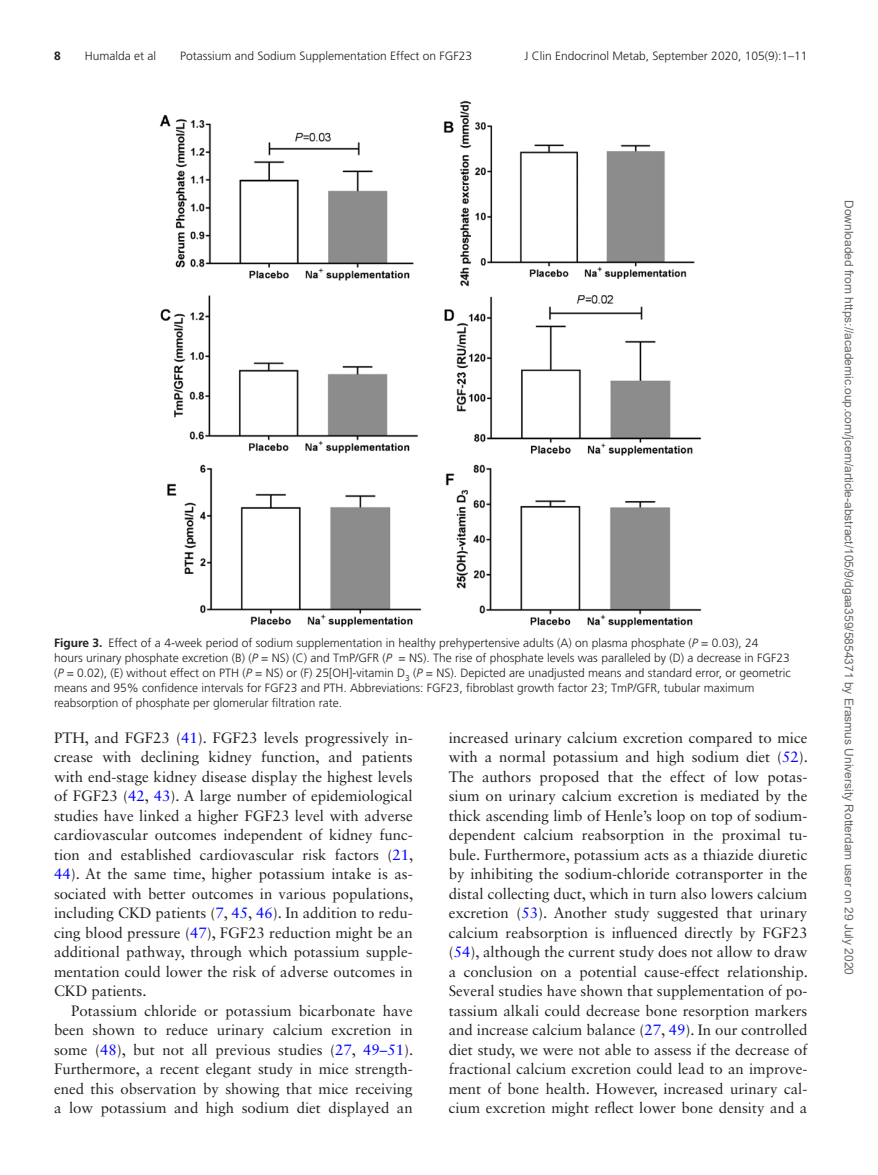
<style>
.page{position:relative;width:878px;height:1175px;background:#fff}
.page>*{position:absolute;margin:0;border:0;box-sizing:border-box;transform-origin:0 0}
.t1{font:15px/19.5px "Sabon LT Std";color:#231f20;text-align:justify}
.t2{font:300 12px/15px "Frutiger LT Std";color:#231f20}
.t3{font:12px "Arial";color:#666}
.t4{font:700 12px "Frutiger LT Std";color:#231f20}
.s1{font-weight:700}
.s2{font-style:italic}
.s3{color:#00f}
</style>
<div class="page">
<img style="left:159px;top:100px;width:543px;height:528px">
<p class="t4" style="left:54px;top:49px;width:8px">8</p>
<p class="t2" style="left:85px;top:48px;width:73px">Humalda et al</p>
<p class="t2" style="left:180px;top:48px;width:293px">Potassium and Sodium Supplementation Effect on FGF23</p>
<p class="t2" style="left:524px;top:48px;width:284px">J Clin Endocrinol Metab, September 2020, 105(9):1–11</p>
<p class="t2" style="left:54px;top:636px;width:738px"><span class="s1">Figure 3.</span> Effect of a 4-week period of sodium supplementation in healthy prehypertensive adults (A) on plasma phosphate (<span class="s2">P</span> = 0.03), 24<br>hours urinary phosphate excretion (B) (<span class="s2">P</span> = NS) (C) and TmP/GFR (<span class="s2">P</span> = NS). The rise of phosphate levels was paralleled by (D) a decrease in FGF23 (<span class="s2">P</span> = 0.02), (E) without effect on PTH (<span class="s2">P</span> = NS) or (F) 25[OH]-vitamin D<sub>3</sub> (<span class="s2">P</span> = NS). Depicted are unadjusted means and standard error, or geometric means and 95% confidence intervals for FGF23 and PTH. Abbreviations: FGF23, fibroblast growth factor 23; TmP/GFR, tubular maximum reabsorption of phosphate per glomerular filtration rate.</p>
<p class="t1" style="left:54px;top:727px;width:361px">PTH, and FGF23 (<span class="s3">41</span>). FGF23 levels progressively in&shy;crease with declining kidney function, and patients with end-stage kidney disease display the highest levels of FGF23 (<span class="s3">42</span>, <span class="s3">43</span>). A large number of epidemiological studies have linked a higher FGF23 level with adverse cardiovascular outcomes independent of kidney func&shy;tion and established cardiovascular risk factors (<span class="s3">21</span>, <span class="s3">44</span>). At the same time, higher potassium intake is as&shy;sociated with better outcomes in various populations, including CKD patients (<span class="s3">7</span>, <span class="s3">45</span>, <span class="s3">46</span>). In addition to redu&shy;cing blood pressure (<span class="s3">47</span>), FGF23 reduction might be an additional pathway, through which potassium supple&shy;mentation could lower the risk of adverse outcomes in CKD patients.</p>
<p class="t1" style="left:54px;top:1000px;width:361px;text-indent:17px">Potassium chloride or potassium bicarbonate have been shown to reduce urinary calcium excretion in some (<span class="s3">48</span>), but not all previous studies (<span class="s3">27</span>, <span class="s3">49–51</span>).<br>Furthermore, a recent elegant study in mice strength&shy;ened this observation by showing that mice receiving a low potassium and high sodium diet displayed an</p>
<p class="t1" style="left:448px;top:727px;width:361px">increased urinary calcium excretion compared to mice with a normal potassium and high sodium diet (<span class="s3">52</span>).<br>The authors proposed that the effect of low potas&shy;sium on urinary calcium excretion is mediated by the thick ascending limb of Henle’s loop on top of sodium&shy;dependent calcium reabsorption in the proximal tu&shy;bule. Furthermore, potassium acts as a thiazide diuretic by inhibiting the sodium-chloride cotransporter in the distal collecting duct, which in turn also lowers calcium excretion (<span class="s3">53</span>). Another study suggested that urinary calcium reabsorption is influenced directly by FGF23 (<span class="s3">54</span>), although the current study does not allow to draw a conclusion on a potential cause-effect relationship.<br>Several studies have shown that supplementation of po&shy;tassium alkali could decrease bone resorption markers and increase calcium balance (<span class="s3">27</span>, <span class="s3">49</span>). In our controlled diet study, we were not able to assess if the decrease of fractional calcium excretion could lead to an improve&shy;ment of bone health. However, increased urinary cal&shy;cium excretion might reflect lower bone density and a</p>
<p class="t3" style="left:853px;top:200px;width:776px;rotate:90deg">Downloaded from https://academic.oup.com/jcem/article-abstract/105/9/dgaa359/5854371 by Erasmus University Rotterdam user on 29 July 2020</p>
</div>
